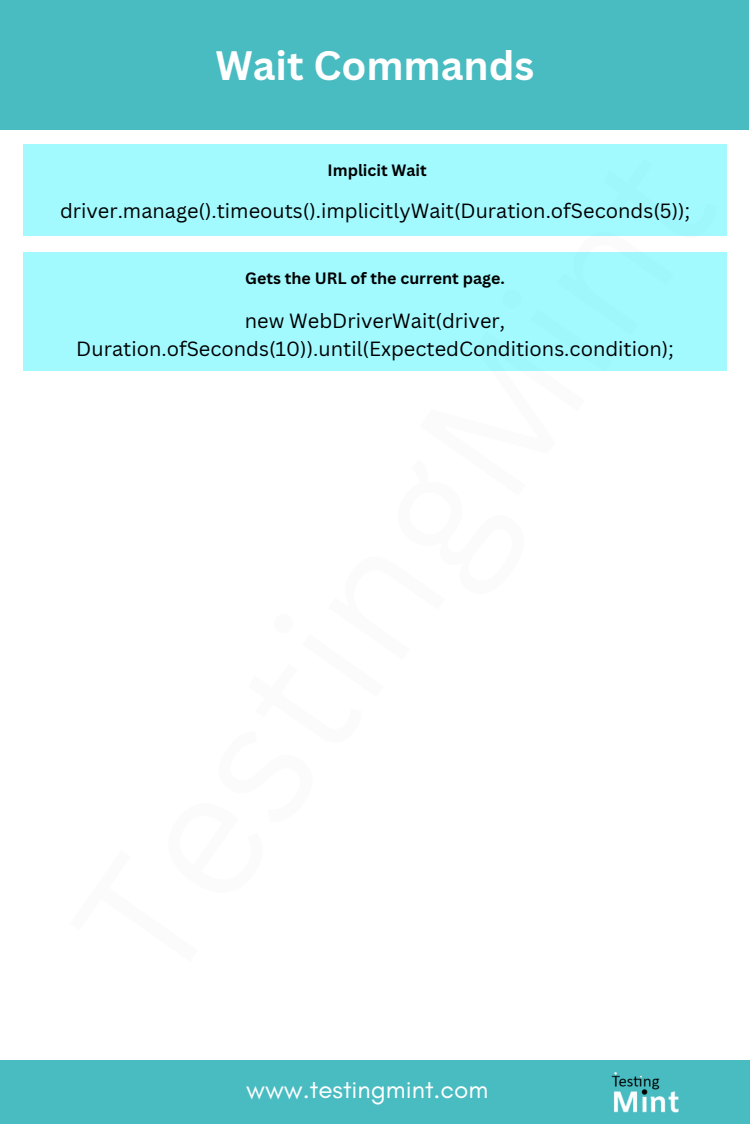
<style>
.page{position:relative;width:750px;height:1125px;background:#fff}
.page>*{position:absolute;margin:0;border:0;box-sizing:border-box;transform-origin:0 0}
.t1{font:700 40px "Canva Sans";color:#fff}
.t2{font:26.1px "Glacial Indifference";color:#fff}
.t3{font:20px/27.8px "Canva Sans";color:#000;text-align:center}
.t4{font:700 16px "Canva Sans";color:#000}
</style>
<div class="page">
<div style="left:0;top:0;width:749px;height:129px;background:#49bcc2"></div>
<div style="left:0;top:1060px;width:750px;height:64px;background:#49bcc2"></div>
<img style="left:612px;top:1072px;width:67px;height:41px">
<div style="left:23px;top:144px;width:703px;height:91px;background:#a2faff"></div>
<div style="left:23px;top:252px;width:703px;height:119px;background:#a2faff"></div>
<h1 class="t1" style="left:215px;top:37px;width:321px">Wait Commands</h1>
<p class="t4" style="left:328px;top:159px;width:101px">Implicit Wait</p>
<p class="t3" style="left:60px;top:196px;width:631px">driver.manage().timeouts().implicitlyWait(Duration.ofSeconds(5));</p>
<p class="t4" style="left:245px;top:267px;width:261px">Gets the URL of the current page.</p>
<p class="t3" style="left:76px;top:307px;width:599px">new WebDriverWait(driver,<br>Duration.ofSeconds(10)).until(ExpectedConditions.condition);</p>
<h2 class="t2" style="left:246px;top:1073px;width:244px">www.testingmint.com</h2>
</div>
